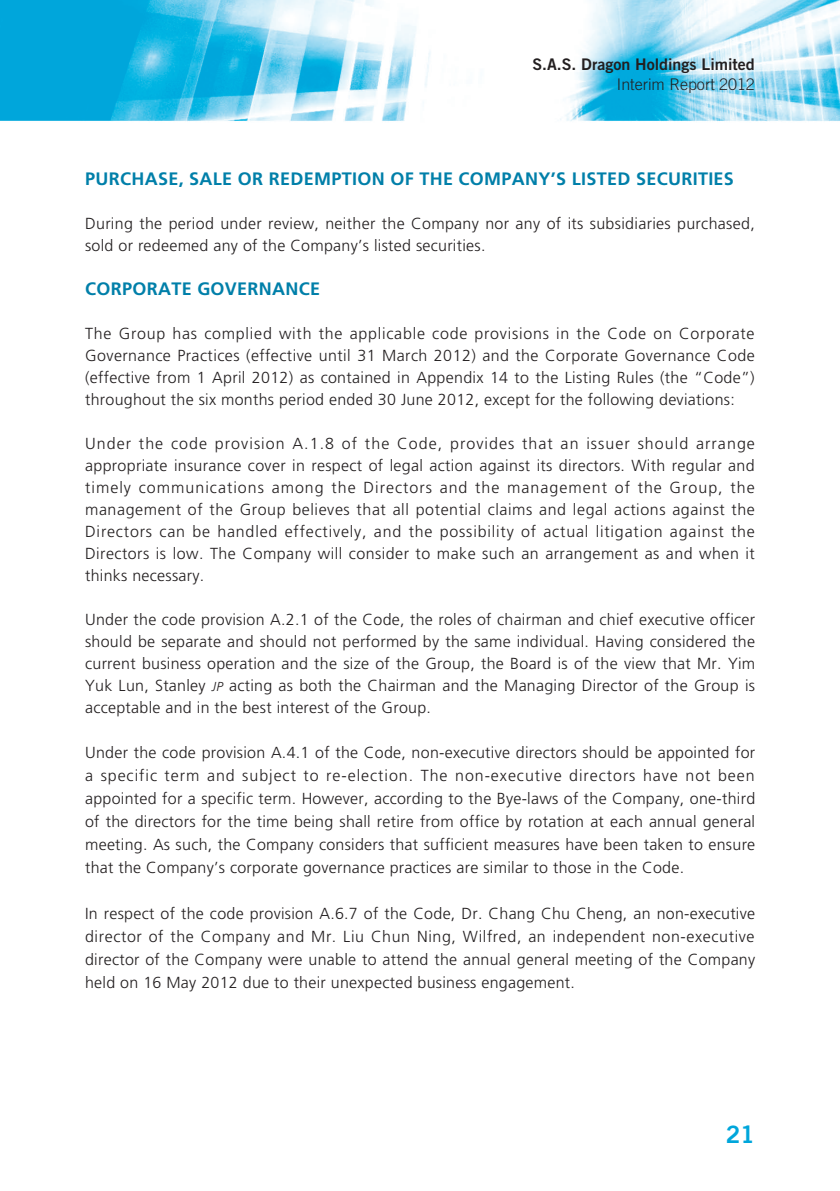
<style>
.page{position:relative;width:840px;height:1191px;background:#fff}
.page>*{position:absolute;margin:0;border:0;box-sizing:border-box;transform-origin:0 0}
.t1{font:24px "Trade Gothic LT Std Bd 2";color:#00a6db}
.t2{font:700 18px "Frutiger LT Std";letter-spacing:.015em;color:#007fa9}
.t3{font:300 16px/22px "Frutiger LT Std";letter-spacing:.015em;color:#231f20;text-align:justify}
.t4{font:16px "Trade Gothic LT Std Bd 2";color:#231f20}
.t5{font:300 16px "Trade Gothic LT Std";color:#231f20}
.s1{font-style:italic;font-size:13px}
</style>
<div class="page">
<img style="left:1px;top:0;width:838px;height:122px">
<img style="left:0;top:0;width:1px;height:1191px">
<p class="t4" style="left:532px;top:54px;width:224px">S.A.S. Dragon Holdings Limited</p>
<p class="t5" style="left:616px;top:75px;width:139px">Interim Report 2012</p>
<p class="t2" style="left:85px;top:168px;width:13px">PUR</p>
<p class="t2" style="left:120px;top:168px;width:197px">CHASE, SALE OR RE DEMPT</p>
<p class="t2" style="left:352px;top:168px;width:132px">ION OF THE COMPAN</p>
<p class="t2" style="left:538px;top:168px;width:197px">Y’S LISTE D SECURITIES</p>
<p class="t3" style="left:85px;top:213px;width:670px">During the period under review, neither the Company nor any of its subsidiaries purchased, sold or redeemed any of the Company’s listed securities.</p>
<p class="t2" style="left:85px;top:278px;width:24px">CORPORATE</p>
<p class="t2" style="left:197px;top:278px;width:27px">GOVERNAN</p>
<p class="t2" style="left:299px;top:278px;width:20px">CE</p>
<p class="t3" style="left:85px;top:323px;width:670px">The Group has complied with the applicable code provisions in the Code on Corporate Governance Practices (effective until 31 March 2012) and the Corporate Governance Code (effective from 1 April 2012) as contained in Appendix 14 to the Listing Rules (the “Code”) throughout the six months period ended 30 June 2012, except for the following deviations:</p>
<p class="t3" style="left:85px;top:433px;width:671px">Under the code provision A.1.8 of the Code, provides that an issuer should arrange appropriate insurance cover in respect of legal action against its directors. With regular and timely communications among the Directors and the management of the Group, the management of the Group believes that all potential claims and legal actions against the Directors can be handled effectively, and the possibility of actual litigation against the Directors is low. The Company will consider to make such an arrangement as and when it thinks necessary.</p>
<p class="t3" style="left:85px;top:609px;width:671px">Under the code provision A.2.1 of the Code, the roles of chairman and chief executive officer should be separate and should not performed by the same individual. Having considered the current business operation and the size of the Group, the Board is of the view that Mr. Yim Yuk Lun, Stanley <span class="s1">JP</span> acting as both the Chairman and the Managing Director of the Group is acceptable and in the best interest of the Group.</p>
<p class="t3" style="left:85px;top:741px;width:671px;line-height:23px">Under the code provision A.4.1 of the Code, non-executive directors should be appointed for a specific term and subject to re-election. The non-executive directors have not been appointed for a specific term. However, according to the Bye-laws of the Company, one-third of the directors for the time being shall retire from office by rotation at each annual general meeting. As such, the Company considers that sufficient measures have been taken to ensure that the Company’s corporate governance practices are similar to those in the Code.</p>
<p class="t3" style="left:85px;top:902px;width:671px;line-height:23px">In respect of the code provision A.6.7 of the Code, Dr. Chang Chu Cheng, an non-executive director of the Company and Mr. Liu Chun Ning, Wilfred, an independent non-executive director of the Company were unable to attend the annual general meeting of the Company held on 16 May 2012 due to their unexpected business engagement.</p>
<h1 class="t1" style="left:725px;top:1119px;width:30px">21</h1>
</div>
